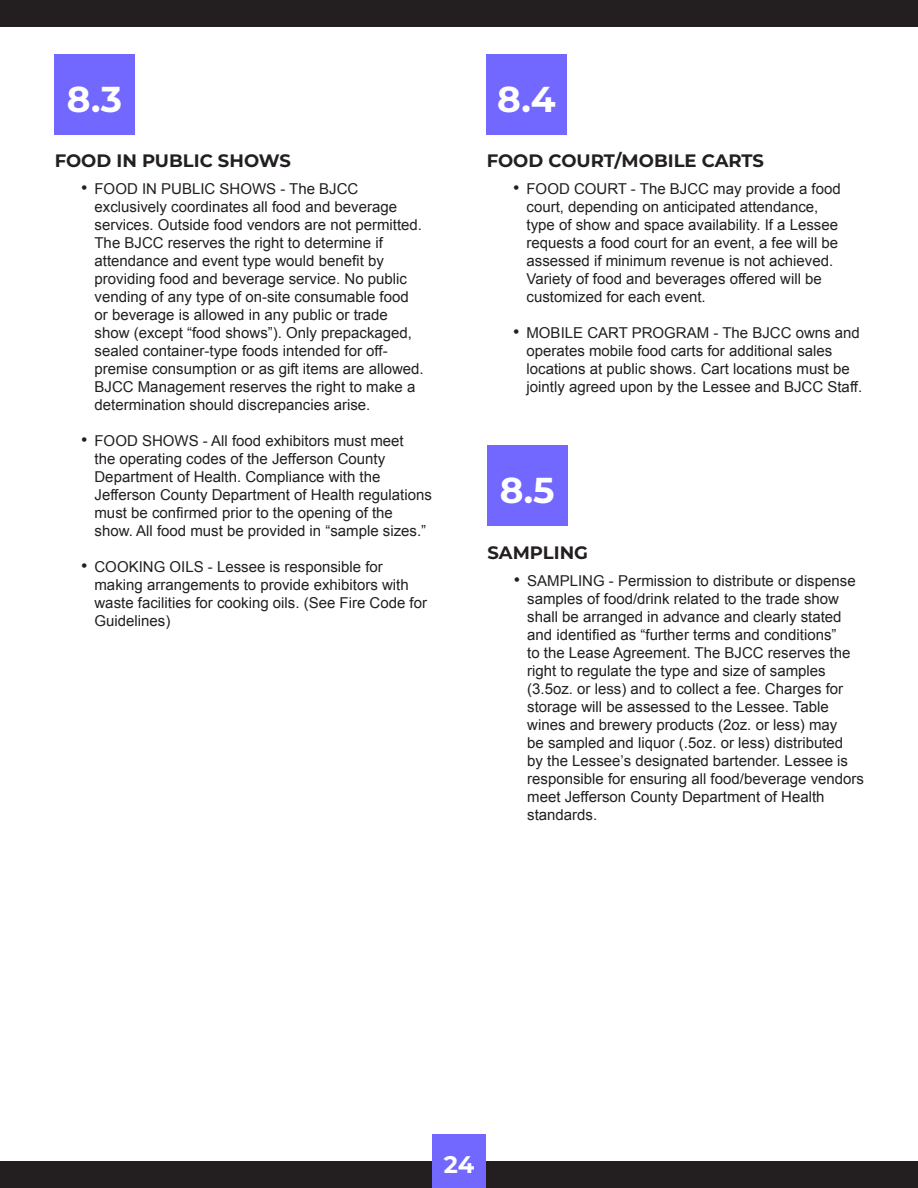
<style>
.page{position:relative;width:918px;height:1188px;background:#fff}
.page>*{position:absolute;margin:0;border:0;box-sizing:border-box;transform-origin:0 0}
.t1{font:700 36px "Montserrat";color:#fff}
.t2{font:700 24px "Montserrat";color:#fff}
.t3{font:700 18px "Montserrat";color:#231f20}
.t4{font:15px/18px "Arial";color:#231f20}
.s1{font-size:18px}
</style>
<div class="page">
<div style="left:0;top:1161px;width:918px;height:27px;background:#231f20"></div>
<div style="left:432px;top:1134px;width:54px;height:54px;background:#7267ff"></div>
<div style="left:0;top:0;width:918px;height:27px;background:#231f20"></div>
<div style="left:54px;top:54px;width:81px;height:81px;background:#7267ff"></div>
<div style="left:486px;top:54px;width:81px;height:81px;background:#7267ff"></div>
<div style="left:487px;top:445px;width:81px;height:81px;background:#7267ff"></div>
<h1 class="t1" style="left:67px;top:82px;width:57px">8.3</h1>
<h1 class="t1" style="left:497px;top:82px;width:60px">8.4</h1>
<p class="t3" style="left:55px;top:152px;width:238px">FOOD IN PUBLIC SHOWS</p>
<p class="t3" style="left:487px;top:152px;width:279px">FOOD COURT/MOBILE CARTS</p>
<p class="t4" style="left:94px;top:181px;width:331px;text-indent:-14px"><span class="s1">•</span> FOOD IN PUBLIC SHOWS - The BJCC exclusively coordinates all food and beverage services. Outside food vendors are not permitted.<br>The BJCC reserves the right to determine if attendance and event type would benefit by providing food and beverage service. No public vending of any type of on-site consumable food or beverage is allowed in any public or trade show (except “food shows”). Only prepackaged, sealed container-type foods intended for off&shy;premise consumption or as gift items are allowed.<br>BJCC Management reserves the right to make a determination should discrepancies arise.</p>
<p class="t4" style="left:94px;top:433px;width:339px;text-indent:-14px"><span class="s1">•</span> FOOD SHOWS - All food exhibitors must meet<br>the operating codes of the Jefferson County Department of Health. Compliance with the Jefferson County Department of Health regulations must be confirmed prior to the opening of the show. All food must be provided in “sample sizes.”</p>
<p class="t4" style="left:94px;top:559px;width:334px;text-indent:-14px"><span class="s1">•</span> COOKING OILS - Lessee is responsible for making arrangements to provide exhibitors with waste facilities for cooking oils. (See Fire Code for Guidelines)</p>
<p class="t4" style="left:526px;top:181px;width:316px;text-indent:-14px"><span class="s1">•</span> FOOD COURT - The BJCC may provide a food court, depending on anticipated attendance, type of show and space availability. If a Lessee requests a food court for an event, a fee will be assessed if minimum revenue is not achieved.<br>Variety of food and beverages offered will be customized for each event.</p>
<p class="t4" style="left:526px;top:325px;width:337px;text-indent:-14px"><span class="s1">•</span> MOBILE CART PROGRAM - The BJCC owns and operates mobile food carts for additional sales locations at public shows. Cart locations must be jointly agreed upon by the Lessee and BJCC Staff.</p>
<h1 class="t1" style="left:500px;top:473px;width:56px">8.5</h1>
<p class="t3" style="left:488px;top:544px;width:102px">SAMPLING</p>
<p class="t4" style="left:527px;top:573px;width:338px;text-indent:-14px"><span class="s1">•</span> SAMPLING - Permission to distribute or dispense samples of food/drink related to the trade show shall be arranged in advance and clearly stated and identified as “further terms and conditions”<br>to the Lease Agreement. The BJCC reserves the right to regulate the type and size of samples (3.5oz. or less) and to collect a fee. Charges for storage will be assessed to the Lessee. Table wines and brewery products (2oz. or less) may<br>be sampled and liquor (.5oz. or less) distributed<br>by the Lessee’s designated bartender. Lessee is responsible for ensuring all food/beverage vendors meet Jefferson County Department of Health standards.</p>
<h2 class="t2" style="left:444px;top:1152px;width:32px">24</h2>
</div>
